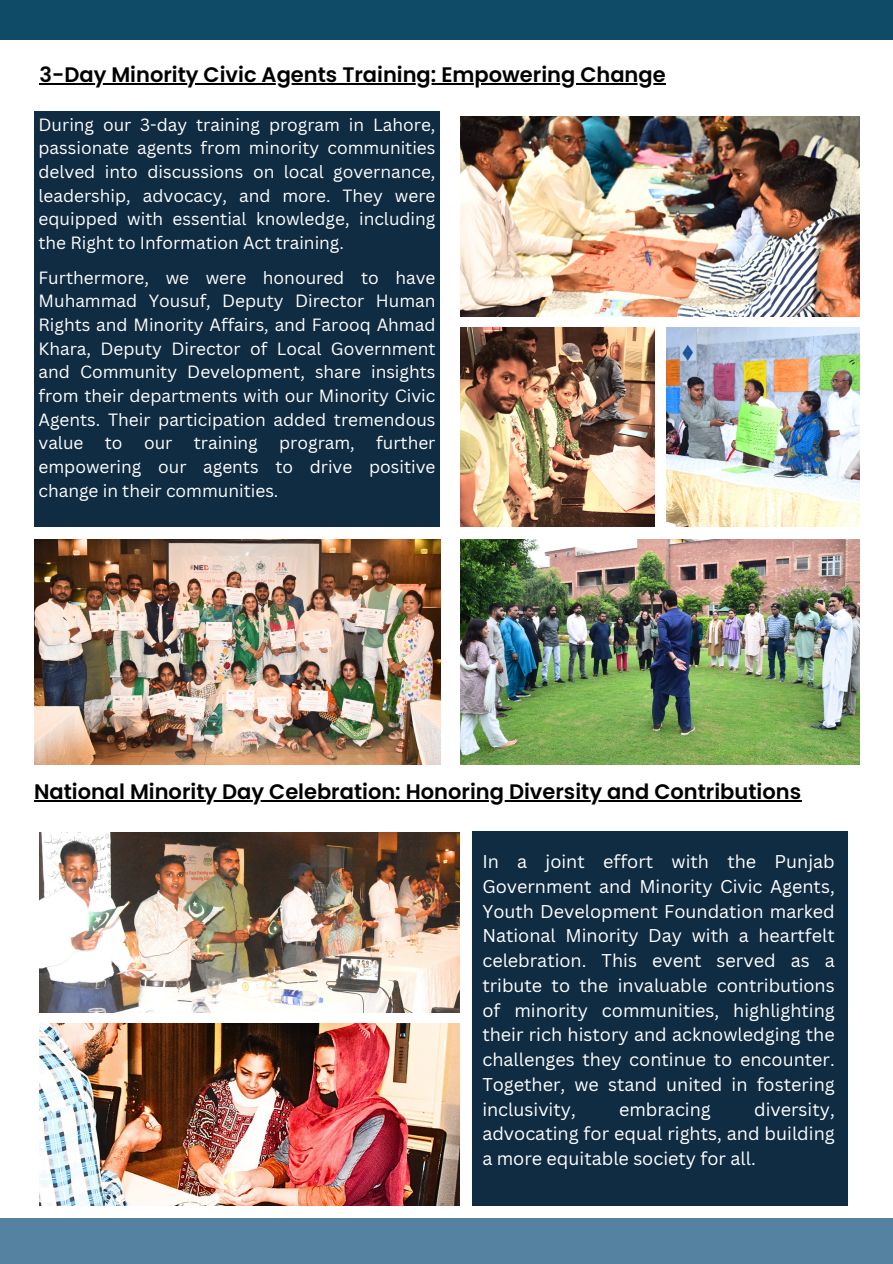
<style>
.page{position:relative;width:893px;height:1264px;background:#fff}
.page>*{position:absolute;margin:0;border:0;box-sizing:border-box;transform-origin:0 0}
.t1{font:600 21px "Poppins";color:#000}
.t2{font:18px/24.8px "Canva Sans";color:#fff;text-align:justify}
.t3{font:17.25px/23.7px "Canva Sans";color:#fff;text-align:justify}
</style>
<div class="page">
<img style="left:40px;top:832px;width:419px;height:180px">
<img style="left:40px;top:1023px;width:419px;height:182px">
<img style="left:460px;top:117px;width:399px;height:199px">
<img style="left:460px;top:327px;width:194px;height:199px">
<img style="left:666px;top:327px;width:193px;height:199px">
<div style="left:0;top:0;width:892px;height:39px;background:#0f4a66"></div>
<div style="left:0;top:1217px;width:892px;height:46px;background:#5582a1"></div>
<div style="left:34px;top:111px;width:406px;height:415px;background:#102c43"></div>
<div style="left:472px;top:831px;width:375px;height:373px;background:#102c43"></div>
<img style="left:34px;top:540px;width:406px;height:224px">
<img style="left:460px;top:540px;width:399px;height:225px">
<hr style="left:40px;top:83px;width:625px;height:2px;background:#000">
<hr style="left:34px;top:800px;width:767px;height:1px;background:#000">
<p class="t1" style="left:40px;top:60px;width:627px">3-Day Minority Civic Agents Training: Empowering Change</p>
<h1 class="t3" style="left:38px;top:112px;width:398px">During our 3-day training program in Lahore, passionate agents from minority communities delved into discussions on local governance, leadership, advocacy, and more. They were equipped with essential knowledge, including the Right to Information Act training.</h1>
<p class="t3" style="left:38px;top:265px;width:398px">Furthermore, we were honoured to have Muhammad Yousuf, Deputy Director Human Rights and Minority Affairs, and Farooq Ahmad Khara, Deputy Director of Local Government and Community Development, share insights from their departments with our Minority Civic Agents. Their participation added tremendous value to our training program, further empowering our agents to drive positive change in their communities.</p>
<p class="t1" style="left:34px;top:777px;width:768px">National Minority Day Celebration: Honoring Diversity and Contributions</p>
<h1 class="t2" style="left:482px;top:848px;width:354px">In a joint effort with the Punjab Government and Minority Civic Agents, Youth Development Foundation marked National Minority Day with a heartfelt celebration. This event served as a tribute to the invaluable contributions of minority communities, highlighting their rich history and acknowledging the challenges they continue to encounter.<br>Together, we stand united in fostering inclusivity,</h1>
<h1 class="t2" style="left:482px;top:1096px;width:354px;text-indent:272px">diversity, advocating for equal rights, and building a more equitable society for all.</h1>
<h1 class="t2" style="left:619px;top:1096px;width:93px">embracing</h1>
</div>
